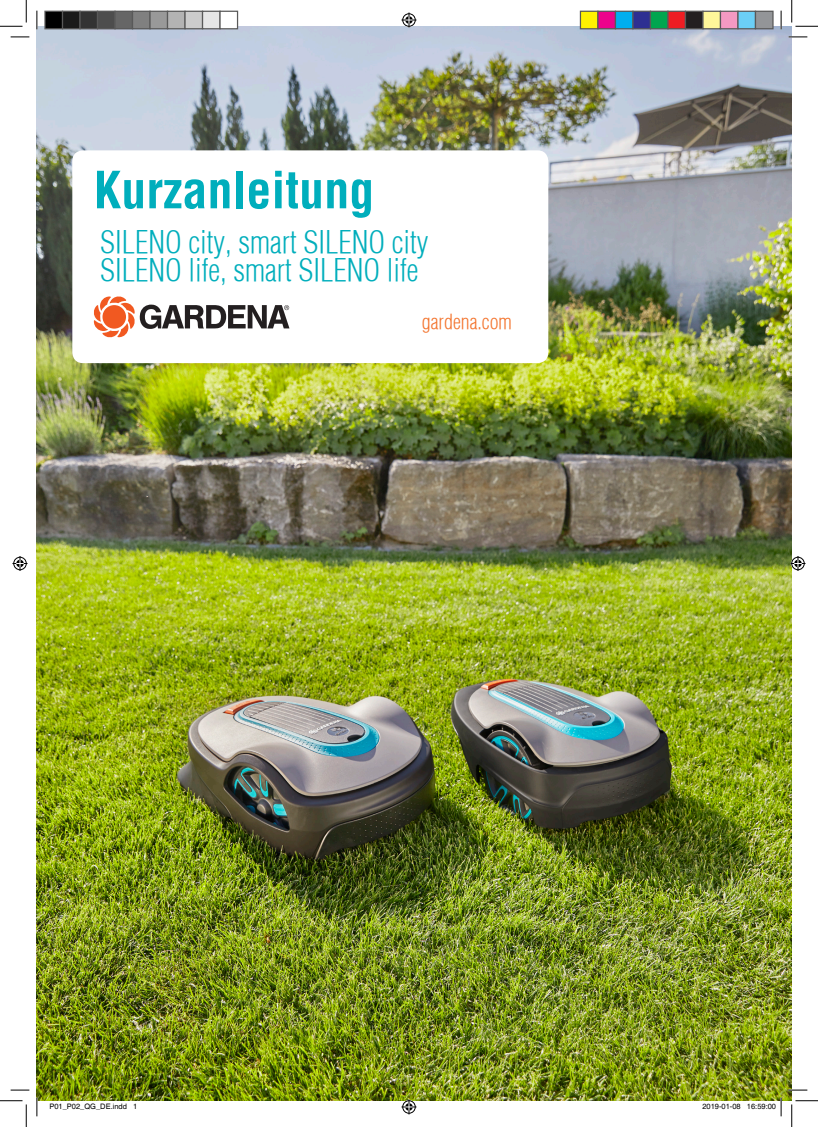
<style>
.page{position:relative;width:818px;height:1127px;background:#fff}
.page>*{position:absolute;margin:0;border:0;box-sizing:border-box;transform-origin:0 0}
.t1{font:50px "GARDENA77 Bold Cond";color:#00aebc}
.t2{font:30px "GARDENA47 Light Cond";color:#00aebc}
.t3{font:20px "GARDENA47 Light Cond";color:#f3732c}
.t4{font:7.5px "Helvetica";color:#000}
</style>
<div class="page">
<img style="left:37px;top:26px;width:754px;height:1074px">
<div style="left:72px;top:150px;width:476px;height:213px;background:#fff;border-radius:11px"></div>
<svg style="left:94px;top:296px;width:195px;height:41px"></svg>
<svg style="left:11px;top:36px;width:18px;height:2px"></svg>
<svg style="left:788px;top:36px;width:19px;height:2px"></svg>
<svg style="left:11px;top:1089px;width:18px;height:1px"></svg>
<svg style="left:788px;top:1088px;width:19px;height:2px"></svg>
<svg style="left:36px;top:11px;width:2px;height:18px"></svg>
<svg style="left:36px;top:1097px;width:2px;height:18px"></svg>
<svg style="left:780px;top:11px;width:2px;height:18px"></svg>
<svg style="left:0;top:0;width:27px;height:27px"></svg>
<svg style="left:0;top:1100px;width:27px;height:26px"></svg>
<svg style="left:791px;top:0;width:27px;height:27px"></svg>
<svg style="left:791px;top:1100px;width:27px;height:26px"></svg>
<svg style="left:401px;top:13px;width:15px;height:15px"></svg>
<svg style="left:401px;top:1099px;width:15px;height:15px"></svg>
<svg style="left:13px;top:556px;width:15px;height:15px"></svg>
<svg style="left:790px;top:556px;width:15px;height:15px"></svg>
<div style="left:45px;top:11px;width:18px;height:18px;background:#000"></div>
<div style="left:44px;top:11px;width:19px;height:18px;border:1px solid #595959"></div>
<div style="left:63px;top:11px;width:17px;height:18px;background:#1a1a1a"></div>
<div style="left:62px;top:11px;width:19px;height:18px;border:1px solid #595959"></div>
<div style="left:80px;top:11px;width:18px;height:18px;background:#333"></div>
<div style="left:79px;top:11px;width:19px;height:18px;border:1px solid #595959"></div>
<div style="left:98px;top:11px;width:17px;height:18px;background:#4d4d4d"></div>
<div style="left:97px;top:11px;width:19px;height:18px;border:1px solid #595959"></div>
<div style="left:115px;top:11px;width:18px;height:18px;background:#666"></div>
<div style="left:114px;top:11px;width:19px;height:18px;border:1px solid #595959"></div>
<div style="left:133px;top:11px;width:17px;height:18px;background:#808080"></div>
<div style="left:132px;top:11px;width:19px;height:18px;border:1px solid #595959"></div>
<div style="left:150px;top:11px;width:18px;height:18px;background:#999"></div>
<div style="left:149px;top:11px;width:19px;height:18px;border:1px solid #595959"></div>
<div style="left:168px;top:11px;width:17px;height:18px;background:#b3b3b3"></div>
<div style="left:167px;top:11px;width:19px;height:18px;border:1px solid #595959"></div>
<div style="left:185px;top:11px;width:18px;height:18px;background:#ccc"></div>
<div style="left:184px;top:11px;width:19px;height:18px;border:1px solid #595959"></div>
<div style="left:203px;top:11px;width:17px;height:18px;background:#e6e6e6"></div>
<div style="left:202px;top:11px;width:19px;height:18px;border:1px solid #595959"></div>
<div style="left:220px;top:11px;width:18px;height:18px;background:#fff"></div>
<div style="left:219px;top:11px;width:19px;height:18px;border:1px solid #595959"></div>
<div style="left:580px;top:11px;width:18px;height:18px;background:#fff101"></div>
<div style="left:580px;top:11px;width:18px;height:18px;border:1px solid #595959"></div>
<div style="left:598px;top:11px;width:17px;height:18px;background:#ed028c"></div>
<div style="left:597px;top:11px;width:19px;height:18px;border:1px solid #595959"></div>
<div style="left:615px;top:11px;width:18px;height:18px;background:#00aeef"></div>
<div style="left:615px;top:11px;width:18px;height:18px;border:1px solid #595959"></div>
<div style="left:633px;top:11px;width:17px;height:18px;background:#2e3092"></div>
<div style="left:632px;top:11px;width:19px;height:18px;border:1px solid #595959"></div>
<div style="left:650px;top:11px;width:18px;height:18px;background:#00a54f"></div>
<div style="left:650px;top:11px;width:18px;height:18px;border:1px solid #595959"></div>
<div style="left:668px;top:11px;width:17px;height:18px;background:#ee1d23"></div>
<div style="left:667px;top:11px;width:19px;height:18px;border:1px solid #595959"></div>
<div style="left:685px;top:11px;width:18px;height:18px;background:#231f20"></div>
<div style="left:685px;top:11px;width:18px;height:18px;border:1px solid #595959"></div>
<div style="left:703px;top:11px;width:17px;height:18px;background:#fff79a"></div>
<div style="left:702px;top:11px;width:19px;height:18px;border:1px solid #595959"></div>
<div style="left:720px;top:11px;width:18px;height:18px;background:#f499c2"></div>
<div style="left:720px;top:11px;width:18px;height:18px;border:1px solid #595959"></div>
<div style="left:738px;top:11px;width:17px;height:18px;background:#6bcff6"></div>
<div style="left:737px;top:11px;width:19px;height:18px;border:1px solid #595959"></div>
<div style="left:755px;top:11px;width:18px;height:18px;background:#939598"></div>
<div style="left:755px;top:11px;width:18px;height:18px;border:1px solid #595959"></div>
<svg style="left:747px;top:1097px;width:35px;height:18px"></svg>
<p class="t1" style="left:94px;top:160px;width:282px">Kurzanleitung</p>
<p class="t2" style="left:100px;top:225px;width:330px">SILENO city, smart SILENO city</p>
<p class="t2" style="left:100px;top:252px;width:320px">SILENO life, smart SILENO life</p>
<p class="t3" style="left:422px;top:310px;width:91px">gardena.com</p>
<p class="t4" style="left:49px;top:1101px;width:89px">P01_P02_QG_DE.indd 1</p>
<p class="t4" style="left:702px;top:1101px;width:75px">2019-01-08 16:59:00</p>
</div>
